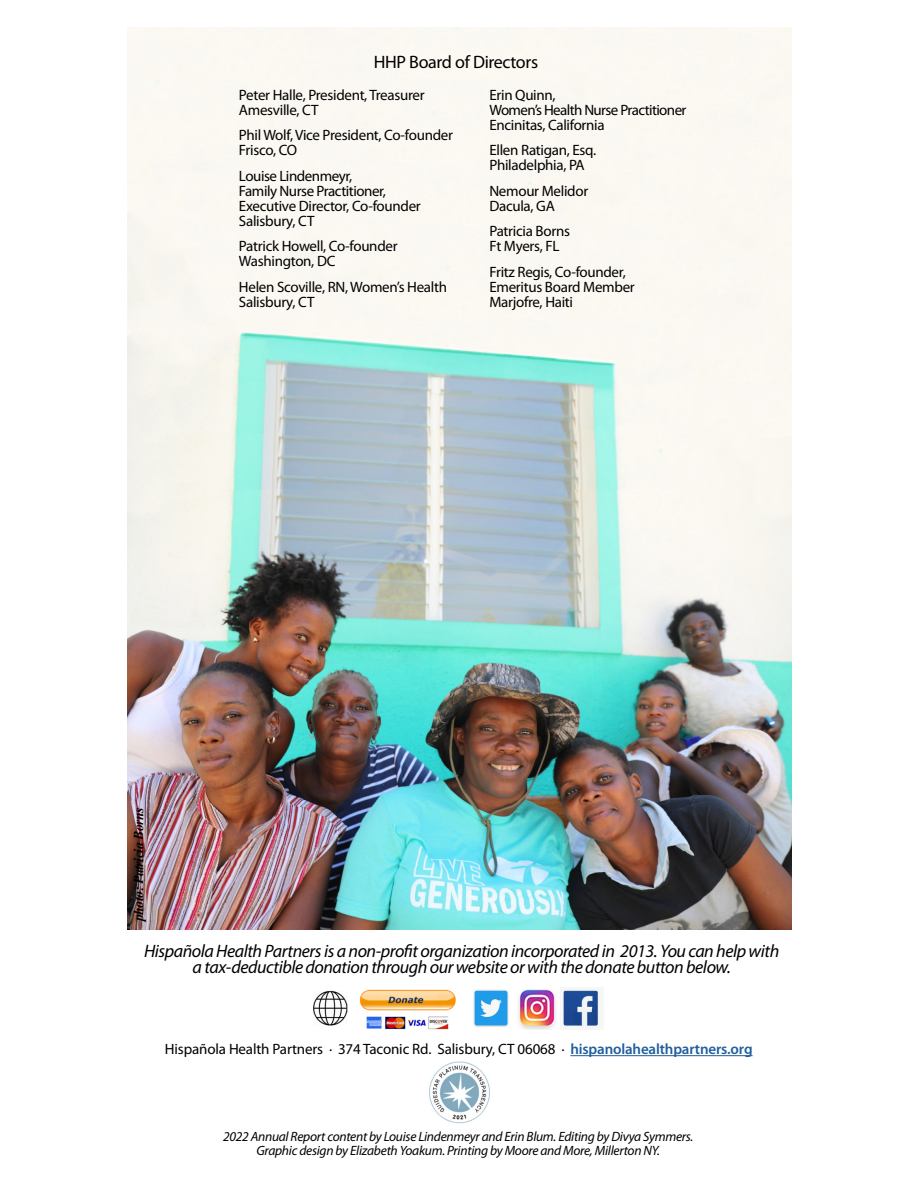
<style>
.page{position:relative;width:918px;height:1188px;background:#fff}
.page>*{position:absolute;margin:0;border:0;box-sizing:border-box;transform-origin:0 0}
.t1{font:italic 18px/16.5px "Myriad Pro";letter-spacing:-.025em;color:#000;text-align:center}
.t2{font:18px "Myriad Pro";letter-spacing:-.02em;color:#000}
.t3{font:15px/15px "Myriad Pro";letter-spacing:-.02em;color:#000}
.t4{font:italic 13.5px/13.5px "Myriad Pro";letter-spacing:-.02em;color:#000;text-align:center}
.t5{font:italic 700 13.5px "Times New Roman";letter-spacing:-.025em;color:#000}
.s1{font-weight:600;color:#215e9e}
</style>
<div class="page">
<img style="left:127px;top:27px;width:664px;height:902px">
<img style="left:429px;top:1061px;width:61px;height:63px">
<img style="left:473px;top:990px;width:36px;height:37px">
<img style="left:517px;top:989px;width:40px;height:40px">
<img style="left:563px;top:989px;width:37px;height:39px">
<img style="left:359px;top:989px;width:97px;height:41px">
<hr style="left:570px;top:1055px;width:183px;height:1px;background:#215e9e">
<img style="left:313px;top:990px;width:35px;height:36px">
<p class="t2" style="left:374px;top:51px;width:166px">HHP Board of Directors</p>
<p class="t3" style="left:489px;top:87px;width:199px">Erin Quinn,<br>Women’s Health Nurse Practitioner<br>Encinitas, California</p>
<p class="t3" style="left:489px;top:142px;width:108px">Ellen Ratigan, Esq.<br>Philadelphia, PA</p>
<p class="t3" style="left:489px;top:183px;width:100px">Nemour Melidor<br>Dacula, GA</p>
<p class="t3" style="left:489px;top:223px;width:82px">Patricia Borns<br>Ft Myers, FL</p>
<p class="t3" style="left:489px;top:264px;width:147px">Fritz Regis, Co-founder,<br>Emeritus Board Member<br>Marjofre, Haiti</p>
<p class="t3" style="left:239px;top:87px;width:187px">Peter Halle, President, Treasurer<br>Amesville, CT</p>
<p class="t3" style="left:239px;top:128px;width:216px">Phil Wolf, Vice President, Co-founder<br>Frisco, CO</p>
<p class="t3" style="left:239px;top:168px;width:183px">Louise Lindenmeyr,<br>Family Nurse Practitioner,<br>Executive Director, Co-founder<br>Salisbury, CT</p>
<p class="t3" style="left:239px;top:239px;width:160px">Patrick Howell, Co-founder<br>Washington, DC</p>
<p class="t3" style="left:239px;top:279px;width:210px">Helen Scoville, RN, Women’s Health<br>Salisbury, CT</p>
<p class="t5" style="left:129px;top:921px;width:116px;rotate:-90deg">photo: Patricia Borns</p>
<p class="t1" style="left:144px;top:942px;width:637px">Hispañola Health Partners is a non-profit organization incorporated in 2013. You can help with a tax-deductible donation through our website or with the donate button below.</p>
<p class="t3" style="left:165px;top:1041px;width:589px">Hispañola Health Partners . 374 Taconic Rd. Salisbury, CT 06068 . <span class="s1">hispanolahealthpartners.org</span></p>
<p class="t4" style="left:223px;top:1130px;width:472px">2022 Annual Report content by Louise Lindenmeyr and Erin Blum. Editing by Divya Symmers.<br>Graphic design by Elizabeth Yoakum. Printing by Moore and More, Millerton NY.</p>
</div>
